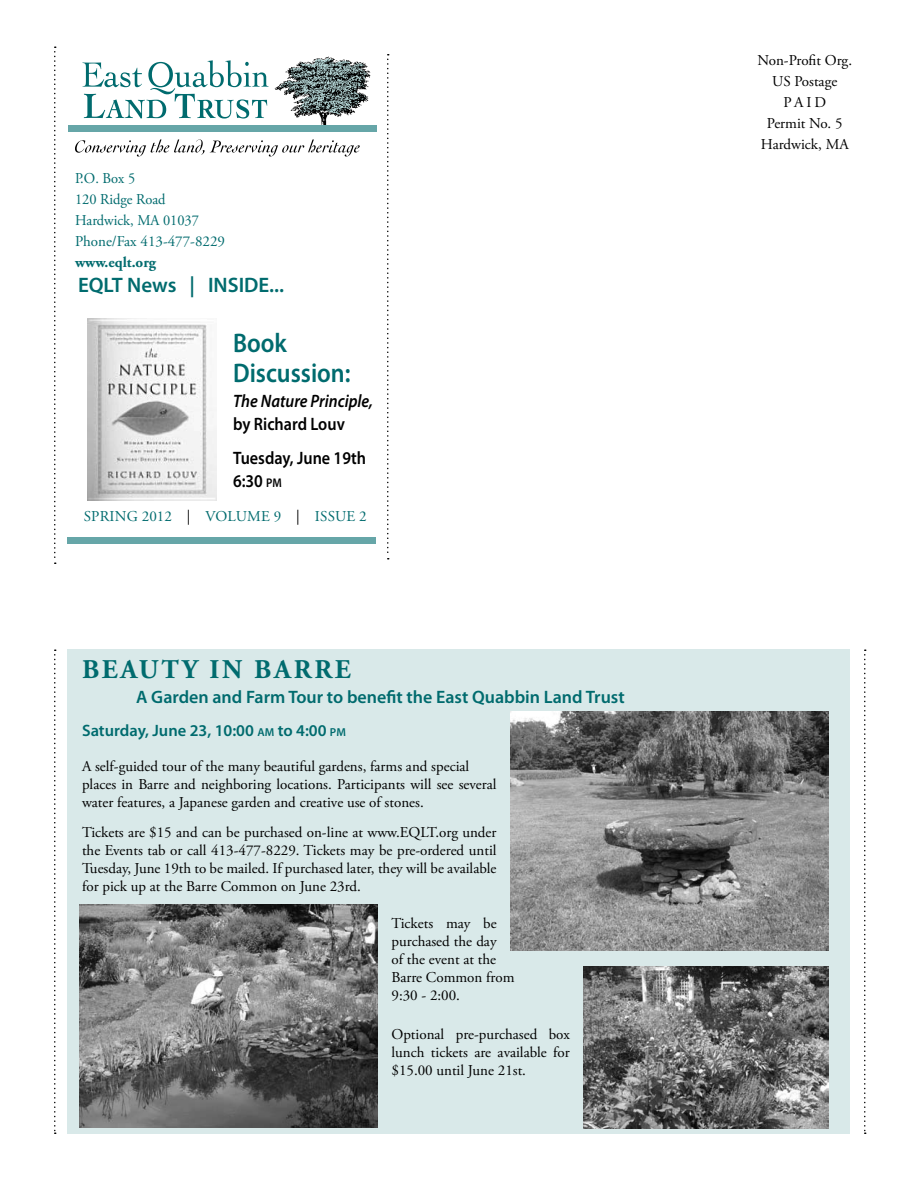
<style>
.page{position:relative;width:918px;height:1188px;background:#fff}
.page>*{position:absolute;margin:0;border:0;box-sizing:border-box;transform-origin:0 0}
.t1{font:600 27px/30px "Myriad Pro";color:#006b6e;scale:.9 1}
.t2{font:700 27px "Adobe Garamond Pro";letter-spacing:.1em;color:#006b6e}
.t3{font:600 21px "Myriad Pro";color:#006b6e}
.t4{font:600 18px "Myriad Pro";color:#006b6e}
.t5{font:600 18px/34.5px "Myriad Pro";color:#000;scale:.9 1}
.t6{font:italic 600 18px "Myriad Pro";color:#000;scale:.9 1}
.t7{font:600 16.5px "Myriad Pro";color:#006b6e}
.t8{font:15px/18px "Adobe Garamond Pro";color:#000}
.t9{font:15px/21px "Adobe Garamond Pro";color:#006b6e;scale:.96 1}
.t10{font:15px "Adobe Garamond Pro";color:#006b6e}
.t11{font:700 15px "Adobe Garamond Pro";color:#006b6e}
.s1{font-size:12.6px}
.s2{color:#000}
.s3{font-size:11.55px}
</style>
<div class="page">
<svg style="left:54px;top:46px;width:2px;height:518px"></svg>
<svg style="left:864px;top:650px;width:2px;height:484px"></svg>
<img style="left:272px;top:56px;width:103px;height:70px">
<svg style="left:83px;top:60px;width:186px;height:59px"></svg>
<div style="left:68px;top:126px;width:309px;height:6px;background:#66a6a8"></div>
<svg style="left:387px;top:54px;width:2px;height:506px"></svg>
<div style="left:68px;top:537px;width:308px;height:6px;background:#66a6a8"></div>
<svg style="left:54px;top:650px;width:2px;height:484px"></svg>
<svg style="left:75px;top:139px;width:285px;height:18px"></svg>
<div style="left:68px;top:649px;width:782px;height:485px;background:#d9e9e9"></div>
<img style="left:88px;top:318px;width:129px;height:182px">
<img style="left:80px;top:904px;width:298px;height:224px">
<img style="left:510px;top:712px;width:319px;height:239px">
<img style="left:583px;top:967px;width:245px;height:162px">
<p class="t9" style="left:75px;top:169px;width:158px">P.O. Box 5<br>120 Ridge Road<br>Hardwick, MA 01037<br>Phone/Fax 413-477-8229</p>
<p class="t11" style="left:75px;top:254px;width:83px">www.eqlt.org</p>
<h2 class="t3" style="left:78px;top:271px;width:208px">EQLT News | INSIDE...</h2>
<h1 class="t1" style="left:233px;top:327px;width:132px">Book<br>Discussion:</h1>
<p class="t6" style="left:233px;top:390px;width:157px">The Nature Principle,</p>
<p class="t5" style="left:233px;top:406px;width:149px">by Richard Louv<br>Tuesday, June 19th</p>
<p class="t5" style="left:233px;top:463px;width:56px">6:30 <span class="s1">PM</span></p>
<p class="t10" style="left:84px;top:507px;width:10px">spring</p>
<p class="t10" style="left:142px;top:507px;width:226px">2012 <span class="s2">|</span> Volume 9 <span class="s2">|</span> Issue 2</p>
<h1 class="t2" style="left:82px;top:654px;width:270px">BEAUTY IN BARRE</h1>
<p class="t4" style="left:136px;top:686px;width:490px">A Garden and Farm Tour to benefit the East Quabbin Land Trust</p>
<p class="t7" style="left:82px;top:720px;width:265px">Saturday, June 23, 10:00 <span class="s3">AM</span> to 4:00 <span class="s3">PM</span></p>
<p class="t8" style="left:82px;top:758px;width:416px">A self-guided tour of the many beautiful gardens, farms and special places in Barre and neighboring locations. Participants will see several water features, a Japanese garden and creative use of stones.</p>
<p class="t8" style="left:82px;top:824px;width:416px;text-align:justify">Tickets are $15 and can be purchased on-line at www.EQLT.org under the Events tab or call 413-477-8229. Tickets may be pre-ordered until Tuesday, June 19th to be mailed. If purchased later, they will be available for pick up at the Barre Common on June 23rd.</p>
<p class="t8" style="left:392px;top:915px;width:125px">Tickets may be purchased the day<br>of the event at the<br>Barre Common from<br>9:30 - 2:00.</p>
<p class="t8" style="left:392px;top:1026px;width:180px;text-align:justify">Optional pre-purchased box lunch tickets are available for $15.00 until June 21st.</p>
<p class="t8" style="left:757px;top:50px;width:96px;line-height:21px;text-align:center">Non-Profit Org.<br>US Postage<br>PAID<br>Permit No. 5<br>Hardwick, MA</p>
</div>
